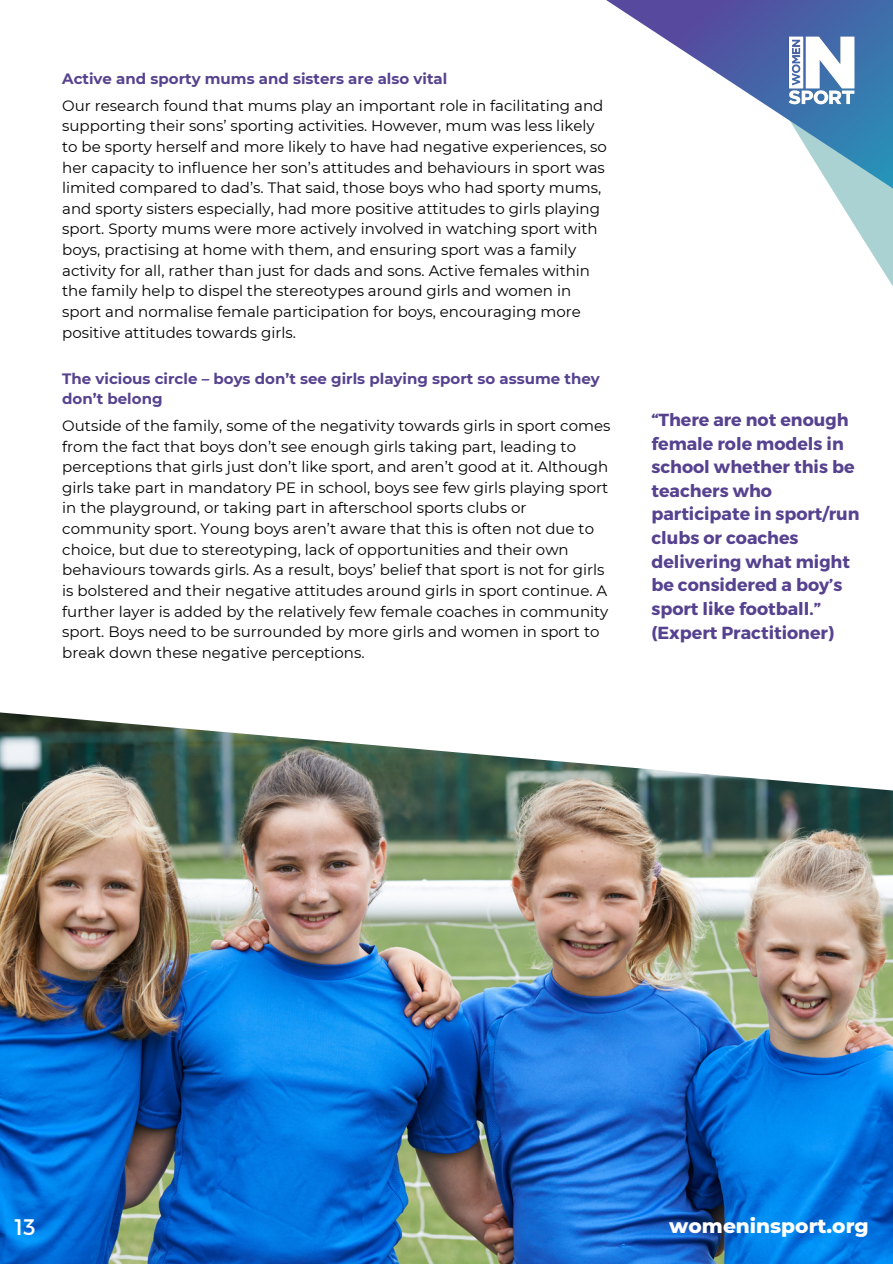
<style>
.page{position:relative;width:893px;height:1264px;background:#fff}
.page>*{position:absolute;margin:0;border:0;box-sizing:border-box;transform-origin:0 0}
.t1{font:22.5px "Montserrat";color:#fff}
.t2{font:800 20.1px "Montserrat";color:#fff}
.t3{font:700 17.4px/23.7px "Montserrat";color:#56428f}
.t4{font:15px/20.7px "Montserrat";color:#000}
.t5{font:700 15px/20.7px "Montserrat";color:#56428f}
</style>
<div class="page">
<svg style="left:606px;top:0;width:286px;height:285px"></svg>
<img style="left:779px;top:28px;width:84px;height:84px">
<img style="left:0;top:712px;width:892px;height:551px">
<p class="t5" style="left:62px;top:68px;width:386px">Active and sporty mums and sisters are also vital</p>
<p class="t4" style="left:62px;top:95px;width:546px">Our research found that mums play an important role in facilitating and supporting their sons’ sporting activities. However, mum was less likely to be sporty herself and more likely to have had negative experiences, so her capacity to influence her son’s attitudes and behaviours in sport was limited compared to dad’s. That said, those boys who had sporty mums, and sporty sisters especially, had more positive attitudes to girls playing sport. Sporty mums were more actively involved in watching sport with boys, practising at home with them, and ensuring sport was a family activity for all, rather than just for dads and sons. Active females within the family help to dispel the stereotypes around girls and women in sport and normalise female participation for boys, encouraging more positive attitudes towards girls.</p>
<p class="t5" style="left:62px;top:368px;width:539px">The vicious circle – boys don’t see girls playing sport so assume they don’t belong</p>
<p class="t4" style="left:62px;top:415px;width:549px">Outside of the family, some of the negativity towards girls in sport comes from the fact that boys don’t see enough girls taking part, leading to perceptions that girls just don’t like sport, and aren’t good at it. Although girls take part in mandatory PE in school, boys see few girls playing sport in the playground, or taking part in afterschool sports clubs or community sport. Young boys aren’t aware that this is often not due to choice, but due to stereotyping, lack of opportunities and their own behaviours towards girls. As a result, boys’ belief that sport is not for girls is bolstered and their negative attitudes around girls in sport continue. A further layer is added by the relatively few female coaches in community sport. Boys need to be surrounded by more girls and women in sport to break down these negative perceptions.</p>
<p class="t3" style="left:651px;top:407px;width:209px">“There are not enough female role models in school whether this be teachers who participate in sport/run clubs or coaches delivering what might be considered a boy’s sport like football.” (Expert Practitioner)</p>
<h1 class="t1" style="left:15px;top:1212px;width:22px">13</h1>
<h2 class="t2" style="left:669px;top:1213px;width:201px">womeninsport.org</h2>
</div>
